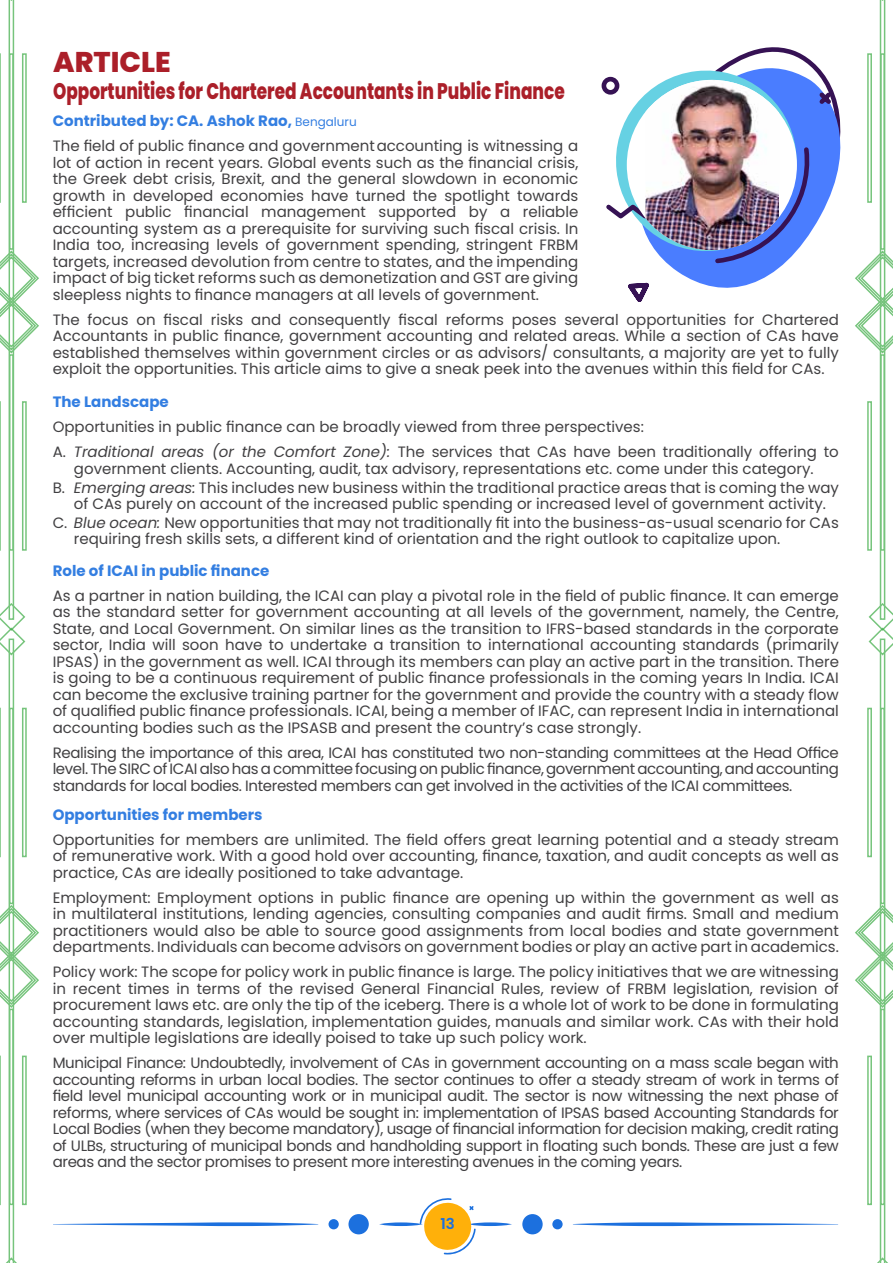
<style>
.page{position:relative;width:893px;height:1263px;background:#fff}
.page>*{position:absolute;margin:0;border:0;box-sizing:border-box;transform-origin:0 0}
.t1{font:800 28.5px "Poppins";color:#ab1f29}
.t2{font:800 22.5px "Poppins";color:#ab1f29;scale:.75 1}
.t3{font:15px/16.5px "Poppins";color:#414042;text-align:justify}
.t4{font:700 15px "Poppins";color:#337ee1}
.t5{font:600 15px "Poppins";color:#1c70de}
.s1{font-weight:700;color:#337ee1}
.s2{font-size:12px;color:#337ee1}
.s3{font-style:italic}
</style>
<div class="page">
<svg style="left:573px;top:1222px;width:265px;height:4px"></svg>
<div style="left:522px;top:1214px;width:21px;height:20px;background:#1c70de;border-radius:50%"></div>
<div style="left:552px;top:1219px;width:11px;height:10px;background:#1c70de;border-radius:50%"></div>
<svg style="left:53px;top:1222px;width:265px;height:4px"></svg>
<div style="left:348px;top:1214px;width:21px;height:20px;background:#1c70de;border-radius:50%"></div>
<div style="left:329px;top:1219px;width:10px;height:10px;background:#1c70de;border-radius:50%"></div>
<svg style="left:379px;top:1198px;width:133px;height:56px"></svg>
<svg style="left:0;top:0;width:39px;height:1263px"></svg>
<svg style="left:855px;top:0;width:38px;height:1263px"></svg>
<svg style="left:722px;top:36px;width:140px;height:267px"></svg>
<svg style="left:679px;top:66px;width:122px;height:9px"></svg>
<svg style="left:601px;top:75px;width:234px;height:228px"></svg>
<div style="left:627px;top:80px;width:170px;height:170px;background:#fff;border-radius:50%"></div>
<img style="left:646px;top:80px;width:133px;height:170px">
<h1 class="t1" style="left:53px;top:46px;width:119px">ARTICLE</h1>
<h2 class="t2" style="left:53px;top:79px;width:684px">Opportunities for Chartered Accountants in Public Finance</h2>
<p class="t3" style="left:53px;top:109px;width:527px;line-height:25px"><span class="s1">Contributed by: CA. Ashok Rao,</span> <span class="s2">Bengaluru<br></span>The field of public finance and governmentaccounting is witnessing a</p>
<p class="t3" style="left:53px;top:154px;width:527px">lot of action in recent years. Global events such as the financial crisis, the Greek debt crisis, Brexit, and the general slowdown in economic growth in developed economies have turned the spotlight towards efficient public financial management supported by a reliable accounting system as a prerequisite for surviving such fiscal crisis. In India too, increasing levels of government spending, stringent FRBM targets, increased devolution from centre to states, and the impending impact of big ticket reforms such as demonetization and GST are giving sleepless nights to finance managers at all levels of government.</p>
<p class="t3" style="left:53px;top:311px;width:788px">The focus on fiscal risks and consequently fiscal reforms poses several opportunities for Chartered Accountants in public finance, government accounting and related areas. While a section of CAs have established themselves within government circles or as advisors/ consultants, a majority are yet to fully exploit the opportunities. This article aims to give a sneak peek into the avenues within this field for CAs.</p>
<p class="t4" style="left:53px;top:393px;width:118px">The Landscape</p>
<p class="t3" style="left:53px;top:415px;width:788px;line-height:25px">Opportunities in public finance can be broadly viewed from three perspectives:<br>A. <span class="s3">Traditional areas (or the Comfort Zone):</span> The services that CAs have been traditionally offering to</p>
<p class="t3" style="left:53px;top:459px;width:788px;line-height:18.6px;text-align:center">government clients. Accounting, audit, tax advisory, representations etc. come under this category.<br>B. <span class="s3">Emerging areas:</span> This includes new business within the traditional practice areas that is coming the way</p>
<p class="t3" style="left:53px;top:494px;width:788px;line-height:18.6px;text-align:center">of CAs purely on account of the increased public spending or increased level of government activity.<br>C. <span class="s3">Blue ocean:</span> New opportunities that may not traditionally fit into the business-as-usual scenario for CAs</p>
<p class="t3" style="left:74px;top:531px;width:708px">requiring fresh skills sets, a different kind of orientation and the right outlook to capitalize upon.</p>
<p class="t4" style="left:53px;top:562px;width:218px">Role of ICAI in public finance</p>
<p class="t3" style="left:53px;top:587px;width:788px">As a partner in nation building, the ICAI can play a pivotal role in the field of public finance. It can emerge as the standard setter for government accounting at all levels of the government, namely, the Centre, State, and Local Government. On similar lines as the transition to IFRS-based standards in the corporate sector, India will soon have to undertake a transition to international accounting standards (primarily IPSAS) in the government as well. ICAI through its members can play an active part in the transition. There is going to be a continuous requirement of public finance professionals in the coming years In India. ICAI can become the exclusive training partner for the government and provide the country with a steady flow of qualified public finance professionals. ICAI, being a member of IFAC, can represent India in international accounting bodies such as the IPSASB and present the country’s case strongly.</p>
<p class="t3" style="left:53px;top:744px;width:788px">Realising the importance of this area, ICAI has constituted two non-standing committees at the Head Office level. The SIRC of ICAI also has a committee focusing on public finance, government accounting, and accounting standards for local bodies. Interested members can get involved in the activities of the ICAI committees.</p>
<p class="t4" style="left:53px;top:806px;width:211px">Opportunities for members</p>
<p class="t3" style="left:53px;top:831px;width:788px">Opportunities for members are unlimited. The field offers great learning potential and a steady stream of remunerative work. With a good hold over accounting, finance, taxation, and audit concepts as well as practice, CAs are ideally positioned to take advantage.</p>
<p class="t3" style="left:53px;top:889px;width:788px">Employment: Employment options in public finance are opening up within the government as well as in multilateral institutions, lending agencies, consulting companies and audit firms. Small and medium practitioners would also be able to source good assignments from local bodies and state government departments. Individuals can become advisors on government bodies or play an active part in academics.</p>
<p class="t3" style="left:53px;top:964px;width:788px">Policy work: The scope for policy work in public finance is large. The policy initiatives that we are witnessing in recent times in terms of the revised General Financial Rules, review of FRBM legislation, revision of procurement laws etc. are only the tip of the iceberg. There is a whole lot of work to be done in formulating accounting standards, legislation, implementation guides, manuals and similar work. CAs with their hold over multiple legislations are ideally poised to take up such policy work.</p>
<p class="t3" style="left:53px;top:1055px;width:788px">Municipal Finance: Undoubtedly, involvement of CAs in government accounting on a mass scale began with accounting reforms in urban local bodies. The sector continues to offer a steady stream of work in terms of field level municipal accounting work or in municipal audit. The sector is now witnessing the next phase of reforms, where services of CAs would be sought in: implementation of IPSAS based Accounting Standards for Local Bodies (when they become mandatory), usage of financial information for decision making, credit rating of ULBs, structuring of municipal bonds and handholding support in floating such bonds. These are just a few areas and the sector promises to present more interesting avenues in the coming years.</p>
<p class="t5" style="left:440px;top:1215px;width:16px">13</p>
</div>
